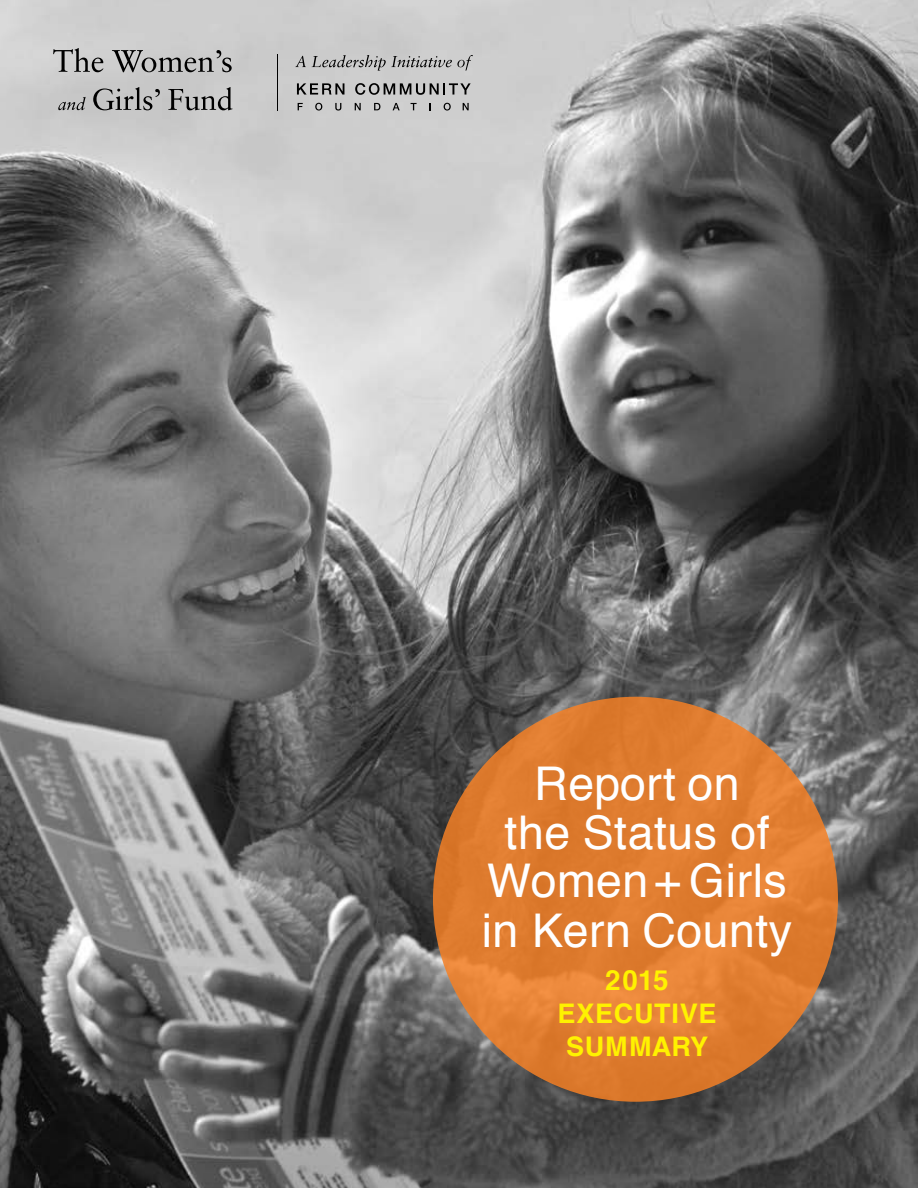
<style>
.page{position:relative;width:918px;height:1188px;background:#fff}
.page>*{position:absolute;margin:0;border:0;box-sizing:border-box;transform-origin:0 0}
.t1{font:46.5px/49.1px "Helvetica";letter-spacing:.01em;color:#fff;text-align:center}
.t2{font:700 27.75px "Helvetica";color:#fff200}
.t3{font:700 27px/33px "Helvetica";letter-spacing:.03em;color:#fff200;text-align:center}
.s1{font-size:48px}
</style>
<div class="page">
<img style="left:0;top:0;width:918px;height:1188px">
<svg style="left:53px;top:48px;width:50px;height:24px"></svg>
<svg style="left:112px;top:50px;width:120px;height:22px;background:#999"></svg>
<svg style="left:58px;top:97px;width:28px;height:13px"></svg>
<svg style="left:93px;top:87px;width:67px;height:23px;background:#9a9a9a"></svg>
<svg style="left:168px;top:87px;width:64px;height:23px"></svg>
<svg style="left:297px;top:83px;width:47px;height:12px"></svg>
<svg style="left:355px;top:83px;width:116px;height:12px"></svg>
<svg style="left:298px;top:103px;width:5px;height:7px"></svg>
<svg style="left:315px;top:103px;width:7px;height:8px"></svg>
<svg style="left:335px;top:103px;width:6px;height:8px"></svg>
<svg style="left:355px;top:103px;width:6px;height:7px"></svg>
<svg style="left:374px;top:103px;width:6px;height:7px"></svg>
<svg style="left:393px;top:103px;width:7px;height:7px"></svg>
<svg style="left:411px;top:103px;width:6px;height:7px"></svg>
<svg style="left:429px;top:103px;width:2px;height:7px"></svg>
<svg style="left:444px;top:103px;width:7px;height:8px"></svg>
<svg style="left:463px;top:103px;width:6px;height:7px"></svg>
<svg style="left:295px;top:56px;width:11px;height:11px"></svg>
<svg style="left:312px;top:55px;width:161px;height:16px;background:#acacac"></svg>
<hr style="left:277px;top:55px;width:1px;height:56px;background:#000">
<div style="left:433px;top:697px;width:405px;height:405px;background:linear-gradient(to right,#df7c2f,#e17e32);border-radius:50%"></div>
<p class="t1" style="left:482px;top:760px;width:312px">Report on<br>the Status of<br>Women <span class="s1">+</span> Girls in Kern County</p>
<p class="t2" style="left:605px;top:958px;width:65px">2015</p>
<p class="t3" style="left:557px;top:998px;width:157px">EXECUTIVE<br>SUMMARY</p>
</div>
